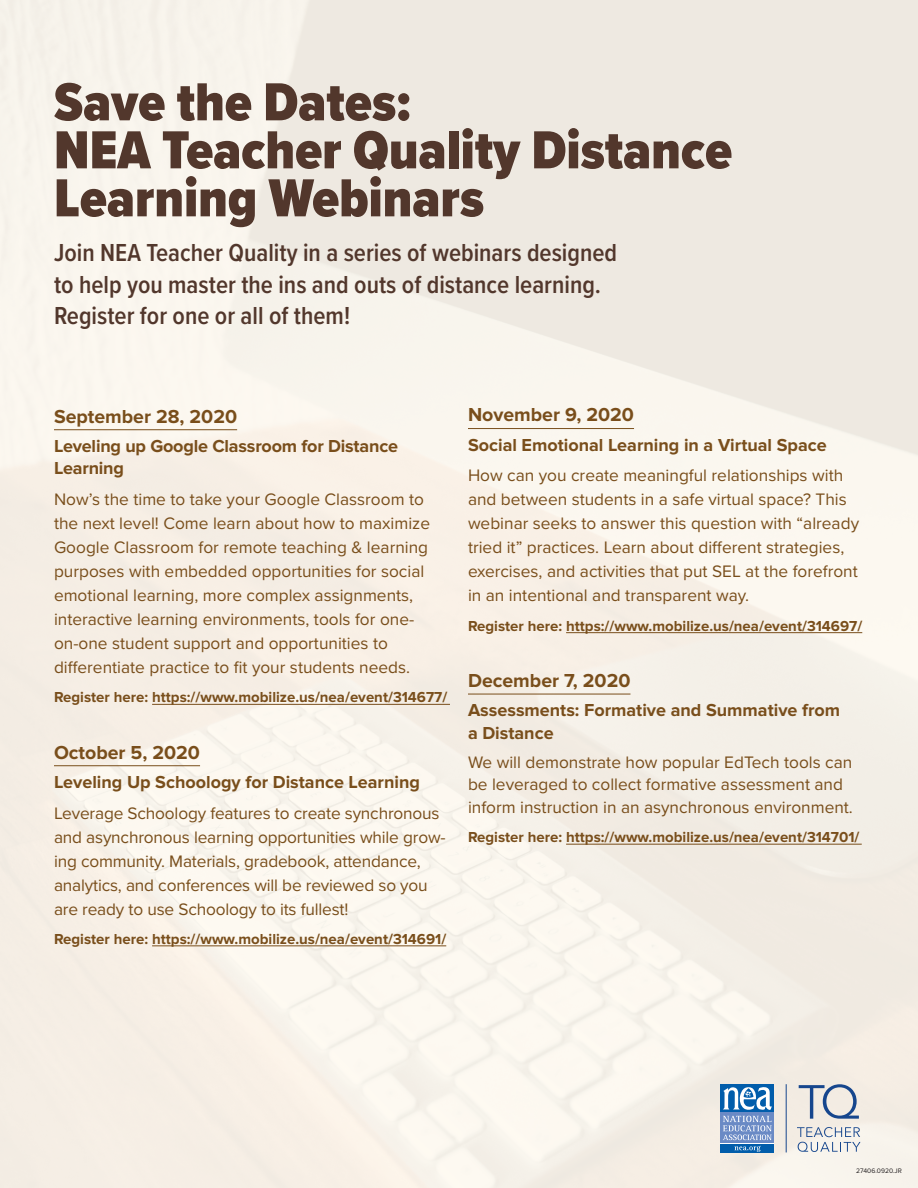
<style>
.page{position:relative;width:918px;height:1188px;background:#fff}
.page>*{position:absolute;margin:0;border:0;box-sizing:border-box;transform-origin:0 0}
.t1{font:900 55.5px/48px "Proxima Nova Cond";color:#52372c}
.t2{font:600 25.5px/31.5px "Proxima Nova Cond";color:#52372c}
.t3{font:700 19.5px "Proxima Nova";color:#794e1b}
.t4{font:700 18px/22.5px "Proxima Nova";color:#794e1b}
.t5{font:17.25px/24px "Proxima Nova";color:#794e1b}
.t6{font:700 15px "Proxima Nova";color:#794e1b}
.t7{font:6.75px "Proxima Nova";color:#231f20}
</style>
<div class="page">
<img style="left:0;top:0;width:918px;height:1188px">
<hr style="left:54px;top:429px;width:183px;height:1px;background:#794e1b">
<hr style="left:152px;top:704px;width:298px;height:1px;background:#794e1b">
<hr style="left:54px;top:765px;width:146px;height:1px;background:#794e1b">
<hr style="left:152px;top:946px;width:294px;height:1px;background:#794e1b">
<hr style="left:468px;top:428px;width:166px;height:1px;background:#794e1b">
<hr style="left:566px;top:632px;width:296px;height:1px;background:#794e1b">
<hr style="left:468px;top:694px;width:162px;height:1px;background:#794e1b">
<hr style="left:566px;top:844px;width:296px;height:1px;background:#794e1b">
<svg style="left:799px;top:1084px;width:60px;height:35px;background:#b9c0cc"></svg>
<div style="left:720px;top:1113px;width:54px;height:30px;background:#6a8ac5"></div>
<div style="left:720px;top:1144px;width:54px;height:8px;background:#015dab"></div>
<div style="left:720px;top:1084px;width:54px;height:28px;background:#015dab"></div>
<svg style="left:734px;top:1146px;width:27px;height:6px"></svg>
<svg style="left:723px;top:1087px;width:49px;height:53px"></svg>
<hr style="left:786px;top:1084px;width:1px;height:68px;background:#16468d">
<svg style="left:797px;top:1127px;width:63px;height:25px;background:#cdd2d8"></svg>
<p class="t1" style="left:54px;top:77px;width:680px">Save the Dates:<br>NEA Teacher Quality Distance<br>Learning Webinars</p>
<p class="t2" style="left:54px;top:236px;width:565px">Join NEA Teacher Quality in a series of webinars designed to help you master the ins and outs of distance learning.<br>Register for one or all of them!</p>
<p class="t3" style="left:54px;top:405px;width:185px">September 28, 2020</p>
<p class="t4" style="left:54px;top:435px;width:346px">Leveling up Google Classroom for Distance<br>Learning</p>
<p class="t5" style="left:54px;top:487px;width:378px">Now’s the time to take your Google Classroom to the next level! Come learn about how to maximize Google Classroom for remote teaching &amp; learning purposes with embedded opportunities for social emotional learning, more complex assignments, interactive learning environments, tools for one&shy;on-one student support and opportunities to differentiate practice to fit your students needs.</p>
<p class="t6" style="left:54px;top:689px;width:395px">Register here: https://www.mobilize.us/nea/event/314677/</p>
<p class="t3" style="left:54px;top:741px;width:148px">October 5, 2020</p>
<p class="t4" style="left:54px;top:771px;width:368px">Leveling Up Schoology for Distance Learning</p>
<p class="t5" style="left:54px;top:800px;width:393px">Leverage Schoology features to create synchronous and asynchronous learning opportunities while grow&shy;ing community. Materials, gradebook, attendance, analytics, and conferences will be reviewed so you are ready to use Schoology to its fullest!</p>
<p class="t6" style="left:54px;top:930px;width:394px">Register here: https://www.mobilize.us/nea/event/314691/</p>
<p class="t3" style="left:468px;top:404px;width:168px">November 9, 2020</p>
<p class="t4" style="left:468px;top:434px;width:360px">Social Emotional Learning in a Virtual Space</p>
<p class="t5" style="left:468px;top:463px;width:393px">How can you create meaningful relationships with and between students in a safe virtual space? This webinar seeks to answer this question with “already tried it” practices. Learn about different strategies, exercises, and activities that put SEL at the forefront in an intentional and transparent way.</p>
<p class="t6" style="left:468px;top:617px;width:396px">Register here: https://www.mobilize.us/nea/event/314697/</p>
<p class="t3" style="left:468px;top:669px;width:164px">December 7, 2020</p>
<p class="t4" style="left:468px;top:699px;width:374px">Assessments: Formative and Summative from a Distance</p>
<p class="t5" style="left:468px;top:750px;width:386px;line-height:22.5px">We will demonstrate how popular EdTech tools can be leveraged to collect formative assessment and inform instruction in an asynchronous environment.</p>
<p class="t6" style="left:468px;top:829px;width:393px">Register here: https://www.mobilize.us/nea/event/314701/</p>
<p class="t7" style="left:856px;top:1166px;width:47px">27406.0920.JR</p>
</div>
